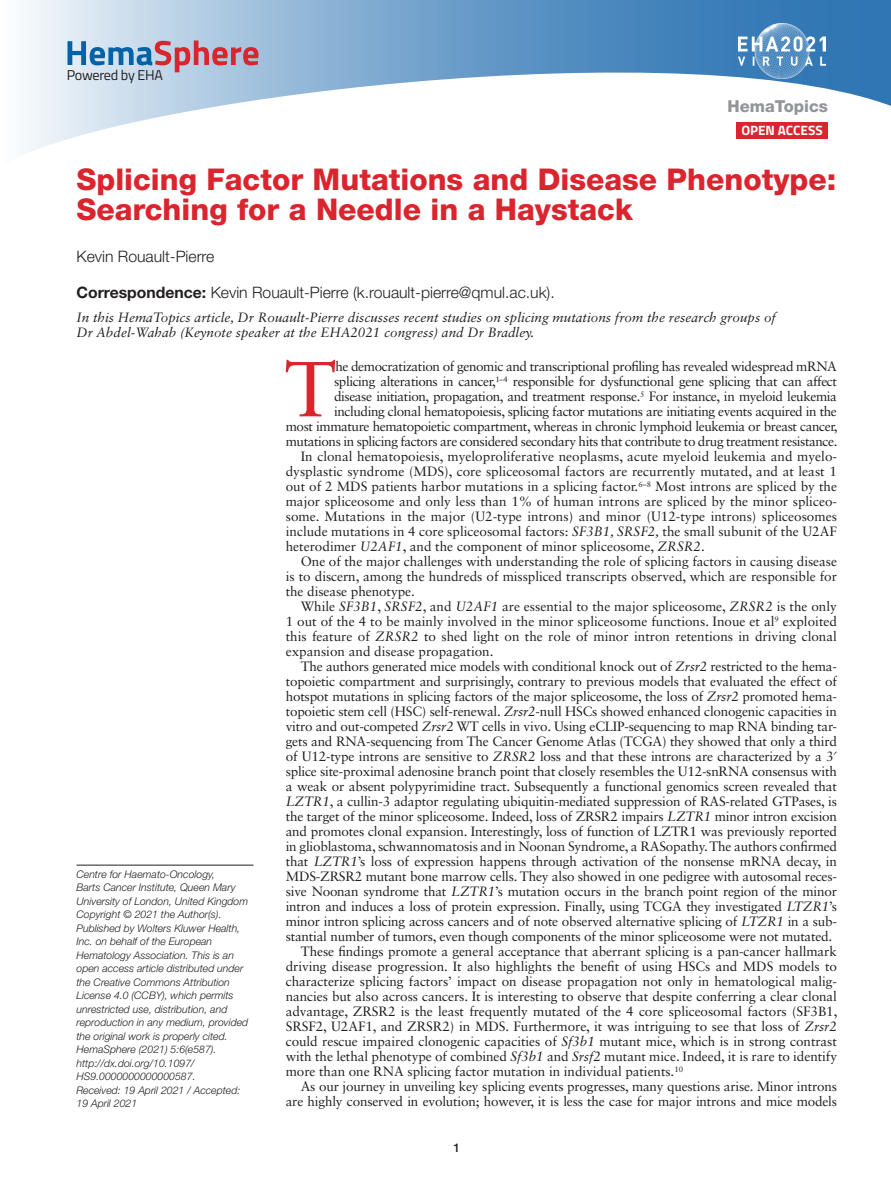
<style>
.page{position:relative;width:891px;height:1188px;background:#fff}
.page>*{position:absolute;margin:0;border:0;box-sizing:border-box;transform-origin:0 0}
.t1{font:78px "Sabon LT Std";color:#da252e}
.t2{font:800 30px/30px "Helvetica Neue LT Std";color:#da252e}
.t3{font:800 16.5px "Helvetica Neue LT Std";color:#939598}
.t4{font:300 15.75px "Helvetica Neue LT Std";color:#231f20}
.t5{font:14.25px "Titillium Web";letter-spacing:-.025em;color:#231f20}
.t6{font:13.5px "Sabon LT Std";letter-spacing:-.015em;color:#231f20}
.t7{font:italic 13.5px/15px "Sabon LT Std";color:#231f20}
.t8{font:700 13.5px "Titillium Web";color:#fff}
.t9{font:500 12px "Helvetica Neue LT Std";color:#231f20}
.t10{font:italic 300 10.5px/13.5px "Helvetica Neue LT Std";color:#231f20}
.s1{font-weight:700}
.s2{font-style:italic}
.s3{font-family:"Gandhari Unicode"}
</style>
<div class="page">
<svg style="left:29px;top:0;width:862px;height:152px"></svg>
<svg style="left:68px;top:41px;width:191px;height:31px;background:#a7a1b9"></svg>
<img style="left:738px;top:24px;width:88px;height:54px">
<div style="left:736px;top:122px;width:92px;height:16px;background:#da252e"></div>
<hr style="left:76px;top:865px;width:178px;height:1px;background:#231f20">
<p class="t5" style="left:67px;top:65px;width:98px">Powered by EHA</p>
<p class="t3" style="left:727px;top:97px;width:102px">HemaTopics</p>
<p class="t8" style="left:741px;top:120px;width:83px">OPEN ACCESS</p>
<h2 class="t2" style="left:76px;top:164px;width:761px">Splicing Factor Mutations and Disease Phenotype:<br>Searching for a Needle in a Haystack</h2>
<p class="t4" style="left:76px;top:246px;width:140px">Kevin Rouault-Pierre</p>
<p class="t4" style="left:76px;top:282px;width:480px"><span class="s1">Correspondence:</span> Kevin Rouault-Pierre (k.rouault-pierre@qmul.ac.uk).</p>
<p class="t7" style="left:76px;top:309px;width:701px">In this HemaTopics article, Dr Rouault-Pierre discusses recent studies on splicing mutations from the research groups of<br>Dr Abdel-Wahab (Keynote speaker at the EHA2021 congress) and Dr Bradley.</p>
<p class="t10" style="left:76px;top:867px;width:173px">Centre for Haemato-Oncology,<br>Barts Cancer Institute, Queen Mary<br>University of London, United Kingdom<br>Copyright © 2021 the Author(s).<br>Published by Wolters Kluwer Health,<br>Inc. on behalf of the European<br>Hematology Association. This is an open access article distributed under the Creative Commons Attribution<br>License 4.0 (CCBY), which permits unrestricted use, distribution, and reproduction in any medium, provided the original work is properly cited.<br>HemaSphere (2021) 5:6(e587). http://dx.doi.org/10.1097/<br>HS9.0000000000000587.<br>Received: 19 April 2021 / Accepted:<br>19 April 2021</p>
<h1 class="t1" style="left:284px;top:343px;width:53px">T</h1>
<p class="t6" style="left:335px;top:359px;width:503px">he democratization of genomic and transcriptional profiling has revealed widespread mRNA</p>
<p class="t6" style="left:334px;top:374px;width:504px">splicing alterations in cancer,<sup>1–4</sup> responsible for dysfunctional gene splicing that can affect</p>
<p class="t6" style="left:334px;top:389px;width:504px">disease initiation, propagation, and treatment response.<sup>5</sup> For instance, in myeloid leukemia</p>
<p class="t6" style="left:334px;top:404px;width:504px">including clonal hematopoiesis, splicing factor mutations are initiating events acquired in the</p>
<p class="t6" style="left:286px;top:419px;width:553px">most immature hematopoietic compartment, whereas in chronic lymphoid leukemia or breast cancer,</p>
<p class="t6" style="left:286px;top:434px;width:553px">mutations in splicing factors are considered secondary hits that contribute to drug treatment resistance.</p>
<p class="t6" style="left:301px;top:449px;width:538px">In clonal hematopoiesis, myeloproliferative neoplasms, acute myeloid leukemia and myelo-</p>
<p class="t6" style="left:286px;top:464px;width:553px">dysplastic syndrome (MDS), core spliceosomal factors are recurrently mutated, and at least 1</p>
<p class="t6" style="left:286px;top:479px;width:553px">out of 2 MDS patients harbor mutations in a splicing factor.<sup>6–8</sup> Most introns are spliced by the</p>
<p class="t6" style="left:286px;top:494px;width:553px">major spliceosome and only less than 1% of human introns are spliced by the minor spliceo-</p>
<p class="t6" style="left:286px;top:509px;width:553px">some. Mutations in the major (U2-type introns) and minor (U12-type introns) spliceosomes</p>
<p class="t6" style="left:286px;top:524px;width:553px">include mutations in 4 core spliceosomal factors: <span class="s2">SF3B1, SRSF2,</span> the small subunit of the U2AF</p>
<p class="t6" style="left:286px;top:539px;width:421px">heterodimer <span class="s2">U2AF1</span>, and the component of minor spliceosome, <span class="s2">ZRSR2</span>.</p>
<p class="t6" style="left:301px;top:554px;width:538px">One of the major challenges with understanding the role of splicing factors in causing disease</p>
<p class="t6" style="left:286px;top:569px;width:553px">is to discern, among the hundreds of misspliced transcripts observed, which are responsible for</p>
<p class="t6" style="left:286px;top:584px;width:131px">the disease phenotype.</p>
<p class="t6" style="left:301px;top:599px;width:538px">While <span class="s2">SF3B1</span>, <span class="s2">SRSF2</span>, and <span class="s2">U2AF1</span> are essential to the major spliceosome, <span class="s2">ZRSR2</span> is the only</p>
<p class="t6" style="left:286px;top:614px;width:553px">1 out of the 4 to be mainly involved in the minor spliceosome functions. Inoue et al<sup>9</sup> exploited</p>
<p class="t6" style="left:286px;top:629px;width:553px">this feature of <span class="s2">ZRSR2</span> to shed light on the role of minor intron retentions in driving clonal</p>
<p class="t6" style="left:286px;top:644px;width:209px">expansion and disease propagation.</p>
<p class="t6" style="left:301px;top:659px;width:538px">The authors generated mice models with conditional knock out of <span class="s2">Zrsr2</span> restricted to the hema-</p>
<p class="t6" style="left:286px;top:674px;width:553px">topoietic compartment and surprisingly, contrary to previous models that evaluated the effect of</p>
<p class="t6" style="left:286px;top:689px;width:553px">hotspot mutations in splicing factors of the major spliceosome, the loss of <span class="s2">Zrsr2</span> promoted hema-</p>
<p class="t6" style="left:286px;top:704px;width:553px">topoietic stem cell (HSC) self-renewal. <span class="s2">Zrsr2</span>-null HSCs showed enhanced clonogenic capacities in</p>
<p class="t6" style="left:286px;top:719px;width:553px">vitro and out-competed <span class="s2">Zrsr2</span> WT cells in vivo. Using eCLIP-sequencing to map RNA binding tar-</p>
<p class="t6" style="left:286px;top:734px;width:553px">gets and RNA-sequencing from The Cancer Genome Atlas (TCGA) they showed that only a third</p>
<p class="t6" style="left:286px;top:749px;width:553px">of U12-type introns are sensitive to <span class="s2">ZRSR2</span> loss and that these introns are characterized by a 3<span class="s3">′</span></p>
<p class="t6" style="left:286px;top:764px;width:553px">splice site-proximal adenosine branch point that closely resembles the U12-snRNA consensus with</p>
<p class="t6" style="left:286px;top:779px;width:553px">a weak or absent polypyrimidine tract. Subsequently a functional genomics screen revealed that</p>
<p class="t6" style="left:286px;top:794px;width:553px"><span class="s2">LZTR1</span>, a cullin-3 adaptor regulating ubiquitin-mediated suppression of RAS-related GTPases, is</p>
<p class="t6" style="left:286px;top:809px;width:553px">the target of the minor spliceosome. Indeed, loss of ZRSR2 impairs <span class="s2">LZTR1</span> minor intron excision</p>
<p class="t6" style="left:286px;top:824px;width:553px">and promotes clonal expansion. Interestingly, loss of function of LZTR1 was previously reported</p>
<p class="t6" style="left:286px;top:839px;width:553px">in glioblastoma, schwannomatosis and in Noonan Syndrome, a RASopathy. The authors confirmed</p>
<p class="t6" style="left:286px;top:854px;width:553px">that <span class="s2">LZTR1</span>’s loss of expression happens through activation of the nonsense mRNA decay, in</p>
<p class="t6" style="left:286px;top:869px;width:553px">MDS-ZRSR2 mutant bone marrow cells. They also showed in one pedigree with autosomal reces-</p>
<p class="t6" style="left:286px;top:884px;width:553px">sive Noonan syndrome that <span class="s2">LZTR1</span>’s mutation occurs in the branch point region of the minor</p>
<p class="t6" style="left:286px;top:899px;width:553px">intron and induces a loss of protein expression. Finally, using TCGA they investigated <span class="s2">LTZR1</span>’s</p>
<p class="t6" style="left:286px;top:914px;width:553px">minor intron splicing across cancers and of note observed alternative splicing of <span class="s2">LTZR1</span> in a sub-</p>
<p class="t6" style="left:286px;top:929px;width:548px">stantial number of tumors, even though components of the minor spliceosome were not mutated.</p>
<p class="t6" style="left:301px;top:944px;width:538px">These findings promote a general acceptance that aberrant splicing is a pan-cancer hallmark</p>
<p class="t6" style="left:286px;top:959px;width:553px">driving disease progression. It also highlights the benefit of using HSCs and MDS models to</p>
<p class="t6" style="left:286px;top:974px;width:553px">characterize splicing factors’ impact on disease propagation not only in hematological malig-</p>
<p class="t6" style="left:286px;top:989px;width:553px">nancies but also across cancers. It is interesting to observe that despite conferring a clear clonal</p>
<p class="t6" style="left:286px;top:1004px;width:553px">advantage, ZRSR2 is the least frequently mutated of the 4 core spliceosomal factors (SF3B1,</p>
<p class="t6" style="left:286px;top:1019px;width:553px">SRSF2, U2AF1, and ZRSR2) in MDS. Furthermore, it was intriguing to see that loss of <span class="s2">Zrsr2</span></p>
<p class="t6" style="left:286px;top:1034px;width:553px">could rescue impaired clonogenic capacities of <span class="s2">Sf3b1</span> mutant mice, which is in strong contrast</p>
<p class="t6" style="left:286px;top:1049px;width:553px">with the lethal phenotype of combined <span class="s2">Sf3b1</span> and <span class="s2">Srsf2</span> mutant mice. Indeed, it is rare to identify</p>
<p class="t6" style="left:286px;top:1064px;width:399px">more than one RNA splicing factor mutation in individual patients.<sup>10</sup></p>
<p class="t6" style="left:301px;top:1079px;width:538px">As our journey in unveiling key splicing events progresses, many questions arise. Minor introns</p>
<p class="t6" style="left:286px;top:1094px;width:553px">are highly conserved in evolution; however, it is less the case for major introns and mice models</p>
<p class="t9" style="left:453px;top:1140px;width:8px">1</p>
</div>
